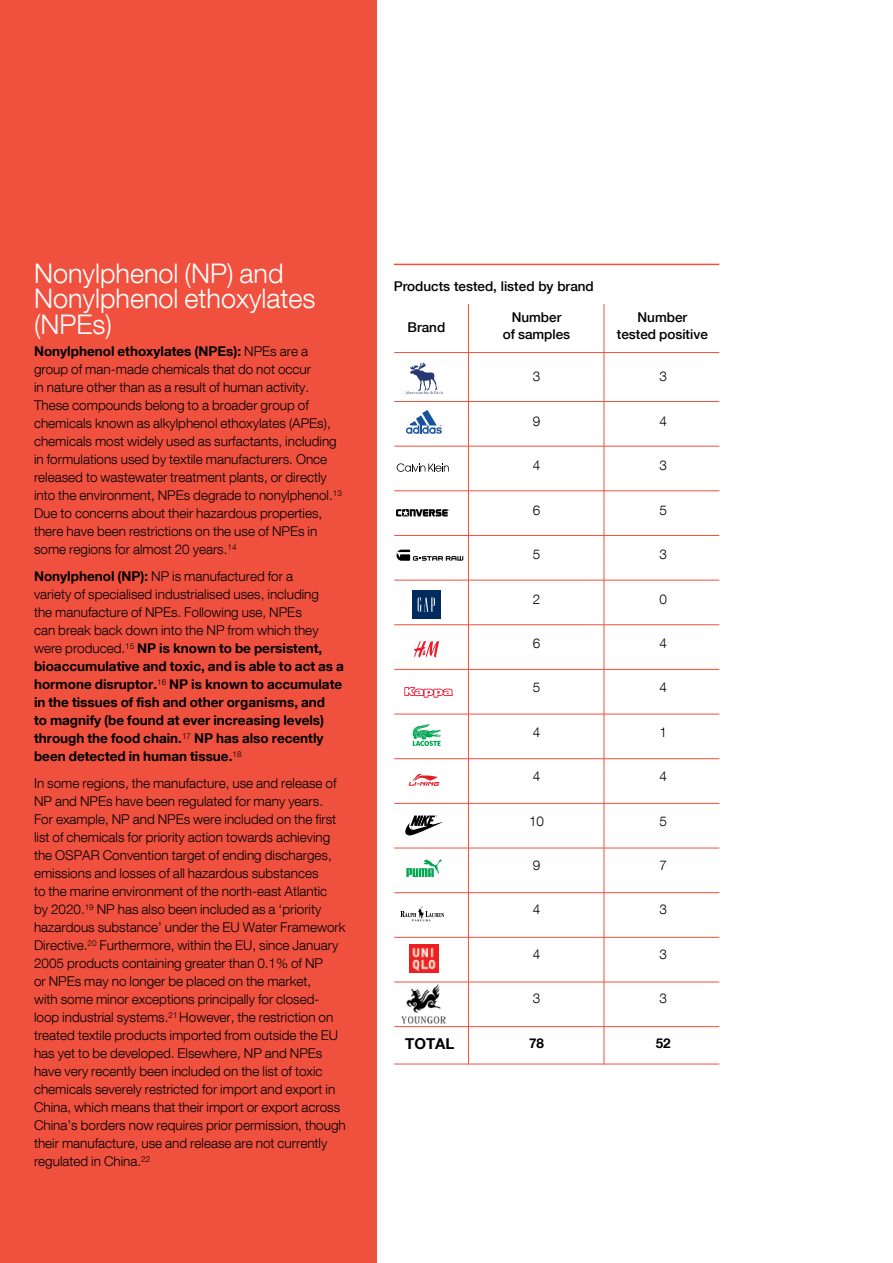
<style>
.page{position:relative;width:893px;height:1263px;background:#fff}
.page>*{position:absolute;margin:0;border:0;box-sizing:border-box;transform-origin:0 0}
.t1{font:300 27px/25.5px "Helvetica Neue LT Com";color:#fff}
.t2{font:700 15px "Helvetica Neue LT Com";color:#000}
.t3{font:300 13.5px/18px "Helvetica Neue LT Com";color:#000}
.t4{font:700 13.5px/18px "Helvetica Neue LT Com";color:#000}
.t5{font:500 13.5px/16.5px "Helvetica Neue LT Com";color:#000;text-align:center}
.s1{font-weight:700}
.s2{font-weight:300}
</style>
<div class="page">
<div style="left:0;top:0;width:377px;height:1263px;background:#f0513f"></div>
<hr style="left:394px;top:264px;width:325px;height:1px;background:#f0513f">
<svg style="left:405px;top:362px;width:38px;height:32px"></svg>
<svg style="left:406px;top:410px;width:36px;height:24px"></svg>
<svg style="left:397px;top:463px;width:52px;height:9px"></svg>
<svg style="left:396px;top:509px;width:54px;height:7px"></svg>
<div style="left:412px;top:590px;width:29px;height:29px;background:#002b5f"></div>
<svg style="left:418px;top:597px;width:17px;height:15px"></svg>
<svg style="left:414px;top:641px;width:25px;height:17px"></svg>
<svg style="left:404px;top:687px;width:49px;height:11px"></svg>
<svg style="left:412px;top:724px;width:29px;height:22px"></svg>
<svg style="left:408px;top:774px;width:31px;height:12px"></svg>
<svg style="left:405px;top:815px;width:38px;height:20px"></svg>
<svg style="left:406px;top:859px;width:36px;height:18px"></svg>
<svg style="left:400px;top:906px;width:44px;height:16px"></svg>
<img style="left:410px;top:944px;width:28px;height:29px">
<img style="left:401px;top:981px;width:46px;height:43px">
<hr style="left:394px;top:401px;width:325px;height:1px;background:#f0513f">
<hr style="left:394px;top:446px;width:325px;height:1px;background:#f0513f">
<hr style="left:394px;top:490px;width:325px;height:1px;background:#f0513f">
<hr style="left:394px;top:535px;width:325px;height:1px;background:#f0513f">
<hr style="left:394px;top:580px;width:325px;height:1px;background:#f0513f">
<hr style="left:394px;top:624px;width:325px;height:1px;background:#f0513f">
<hr style="left:394px;top:669px;width:325px;height:1px;background:#f0513f">
<hr style="left:394px;top:714px;width:325px;height:1px;background:#f0513f">
<hr style="left:394px;top:758px;width:325px;height:1px;background:#f0513f">
<hr style="left:394px;top:803px;width:325px;height:1px;background:#f0513f">
<hr style="left:394px;top:848px;width:325px;height:1px;background:#f0513f">
<hr style="left:394px;top:892px;width:325px;height:1px;background:#f0513f">
<hr style="left:394px;top:937px;width:325px;height:1px;background:#f0513f">
<hr style="left:394px;top:982px;width:325px;height:1px;background:#f0513f">
<hr style="left:394px;top:1026px;width:325px;height:1px;background:#f0513f">
<hr style="left:394px;top:1064px;width:325px;height:1px;background:#f0513f">
<hr style="left:394px;top:352px;width:325px;height:1px;background:#f0513f">
<hr style="left:468px;top:304px;width:1px;height:760px;background:#f0513f">
<hr style="left:604px;top:304px;width:1px;height:760px;background:#f0513f">
<svg style="left:396px;top:550px;width:67px;height:11px"></svg>
<h1 class="t1" style="left:34px;top:260px;width:283px">Nonylphenol (NP) and<br>Nonylphenol ethoxylates (NPEs)</h1>
<p class="t3" style="left:34px;top:342px;width:309px"><span class="s1">Nonylphenol ethoxylates (NPEs):</span> NPEs are a group of man-made chemicals that do not occur<br>in nature other than as a result of human activity.<br>These compounds belong to a broader group of chemicals known as alkylphenol ethoxylates (APEs), chemicals most widely used as surfactants, including in formulations used by textile manufacturers. Once released to wastewater treatment plants, or directly into the environment, NPEs degrade to nonylphenol.<sup>13<br></sup>Due to concerns about their hazardous properties, there have been restrictions on the use of NPEs in some regions for almost 20 years.<sup>14</sup></p>
<p class="t4" style="left:34px;top:567px;width:311px">Nonylphenol (NP): <span class="s2">NP is manufactured for a<br>variety of specialised industrialised uses, including<br>the manufacture of NPEs. Following use, NPEs<br>can break back down into the NP from which they were produced.</span><sup>15</sup> NP is known to be persistent, bioaccumulative and toxic, and is able to act as a hormone disruptor.<sup>16</sup> NP is known to accumulate in the tissues of fish and other organisms, and<br>to magnify (be found at ever increasing levels) through the food chain.<sup>17</sup> NP has also recently been detected in human tissue.<sup>18</sup></p>
<p class="t3" style="left:34px;top:774px;width:313px">In some regions, the manufacture, use and release of NP and NPEs have been regulated for many years.<br>For example, NP and NPEs were included on the first list of chemicals for priority action towards achieving the OSPAR Convention target of ending discharges, emissions and losses of all hazardous substances<br>to the marine environment of the north-east Atlantic<br>by 2020.<sup>19</sup> NP has also been included as a ‘priority hazardous substance’ under the EU Water Framework Directive.<sup>20</sup> Furthermore, within the EU, since January 2005 products containing greater than 0.1% of NP<br>or NPEs may no longer be placed on the market,<br>with some minor exceptions principally for closed&shy;loop industrial systems.<sup>21</sup> However, the restriction on treated textile products imported from outside the EU has yet to be developed. Elsewhere, NP and NPEs have very recently been included on the list of toxic chemicals severely restricted for import and export in China, which means that their import or export across China’s borders now requires prior permission, though their manufacture, use and release are not currently regulated in China.<sup>22</sup></p>
<p class="t5" style="left:394px;top:278px;width:202px">Products tested, listed by brand</p>
<p class="t5" style="left:407px;top:318px;width:39px">Brand</p>
<p class="t5" style="left:503px;top:309px;width:69px">Number<br>of samples</p>
<p class="t5" style="left:617px;top:309px;width:93px">Number tested positive</p>
<p class="t3" style="left:533px;top:367px;width:9px">3</p>
<p class="t3" style="left:533px;top:412px;width:9px">9</p>
<p class="t3" style="left:533px;top:456px;width:9px">4</p>
<p class="t3" style="left:533px;top:501px;width:9px">6</p>
<p class="t3" style="left:533px;top:545px;width:9px">5</p>
<p class="t3" style="left:533px;top:589px;width:9px">2</p>
<p class="t3" style="left:533px;top:634px;width:9px">6</p>
<p class="t3" style="left:533px;top:678px;width:9px">5</p>
<p class="t3" style="left:533px;top:723px;width:9px">4</p>
<p class="t3" style="left:533px;top:767px;width:9px">4</p>
<p class="t3" style="left:529px;top:811px;width:17px">10</p>
<p class="t3" style="left:533px;top:856px;width:9px">9</p>
<p class="t3" style="left:533px;top:900px;width:9px">4</p>
<p class="t3" style="left:533px;top:945px;width:9px">4</p>
<p class="t3" style="left:533px;top:989px;width:9px">3</p>
<p class="t2" style="left:405px;top:1034px;width:11px">tot</p>
<p class="t2" style="left:435px;top:1034px;width:16px">al</p>
<p class="t4" style="left:529px;top:1033px;width:17px">78</p>
<p class="t3" style="left:659px;top:367px;width:9px">3</p>
<p class="t3" style="left:659px;top:412px;width:9px">4</p>
<p class="t3" style="left:659px;top:456px;width:9px">3</p>
<p class="t3" style="left:659px;top:501px;width:9px">5</p>
<p class="t3" style="left:659px;top:545px;width:9px">3</p>
<p class="t3" style="left:659px;top:589px;width:9px">0</p>
<p class="t3" style="left:659px;top:634px;width:9px">4</p>
<p class="t3" style="left:659px;top:678px;width:9px">4</p>
<p class="t3" style="left:659px;top:723px;width:9px">1</p>
<p class="t3" style="left:659px;top:767px;width:9px">4</p>
<p class="t3" style="left:659px;top:811px;width:9px">5</p>
<p class="t3" style="left:659px;top:856px;width:9px">7</p>
<p class="t3" style="left:659px;top:900px;width:9px">3</p>
<p class="t3" style="left:659px;top:945px;width:9px">3</p>
<p class="t3" style="left:659px;top:989px;width:9px">3</p>
<p class="t4" style="left:656px;top:1033px;width:17px">52</p>
</div>
